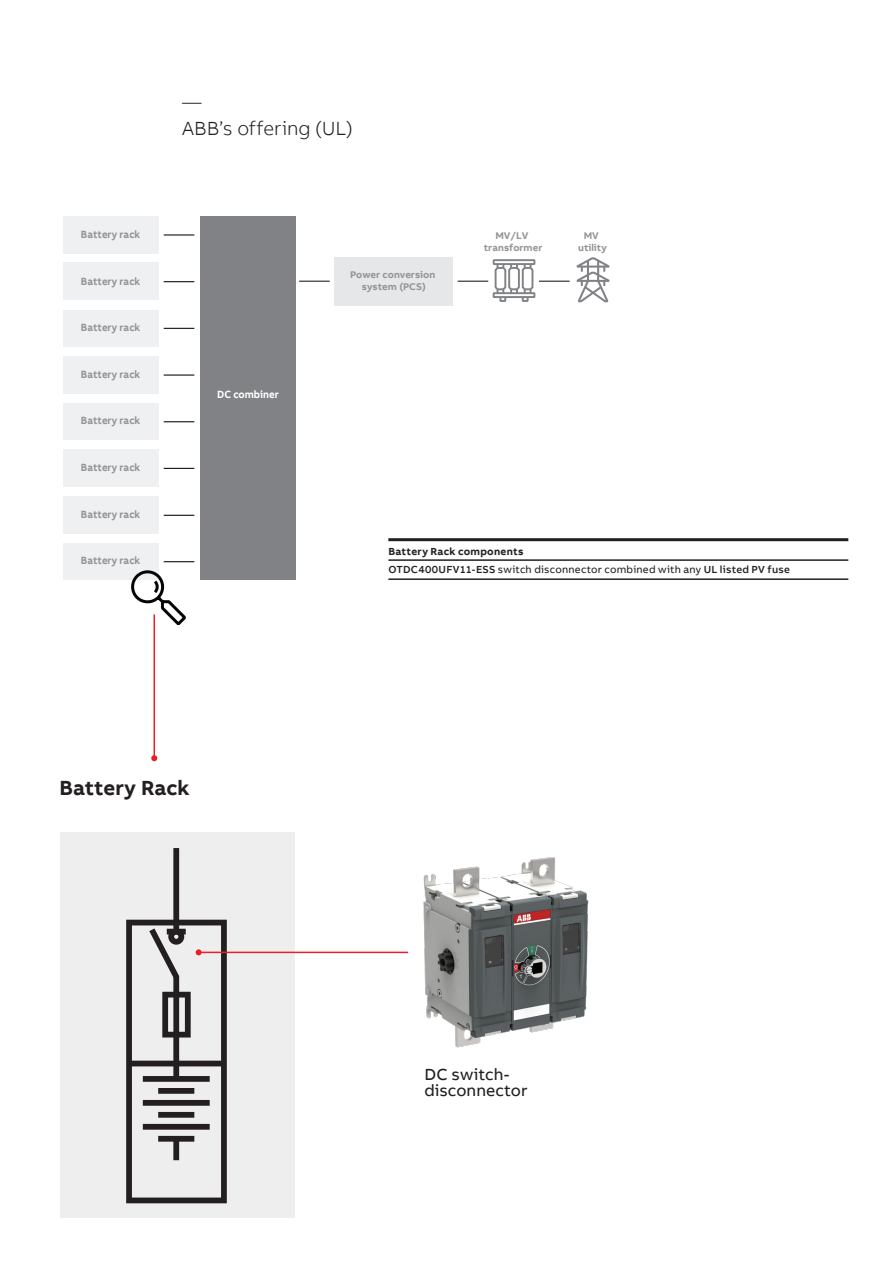
<style>
.page{position:relative;width:893px;height:1263px;background:#fff}
.page>*{position:absolute;margin:0;border:0;box-sizing:border-box;transform-origin:0 0}
.Table_Content_Right{font:700 21px "AB Bvoice";letter-spacing:.005em;color:#231f20}
.Lead_13pt_18pt{font:300 19.5px "AB Bvoice";color:#231f20}
.t1{font:16.5px/16.5px "AB Bvoice";letter-spacing:.005em;color:#231f20}
.t2{font:700 10.8px "AB Bvoice";color:#939598;scale:.93 1}
.t3{font:700 10.8px "AB Bvoice";color:#fff;scale:.93 1}
.Table_Content_Left_7{font:10.5px "AB Bvoice";letter-spacing:.02em;color:#231f20}
.Table_Title_Left_7pt{font:700 10.5px "AB Bvoice";letter-spacing:.025em;color:#231f20}
.t4{font:700 9.9px/12px "AB Bvoice";color:#939598;text-align:center}
.s1{font-weight:500}
</style>
<div class="page">
<img style="left:423px;top:857px;width:166px;height:191px">
<div style="left:60px;top:832px;width:234px;height:385px;background:#eeeeef"></div>
<div style="left:63px;top:497px;width:96px;height:37px;background:#eef0f2"></div>
<div style="left:63px;top:543px;width:96px;height:37px;background:#eef0f2"></div>
<div style="left:63px;top:403px;width:96px;height:37px;background:#eef0f2"></div>
<div style="left:63px;top:450px;width:96px;height:37px;background:#eef0f2"></div>
<div style="left:63px;top:310px;width:96px;height:36px;background:#eef0f2"></div>
<div style="left:63px;top:356px;width:96px;height:38px;background:#eef0f2"></div>
<div style="left:63px;top:216px;width:96px;height:37px;background:#eef0f2"></div>
<div style="left:63px;top:262px;width:96px;height:37px;background:#eef0f2"></div>
<div style="left:200px;top:216px;width:96px;height:364px;background:#808285"></div>
<hr style="left:164px;top:561px;width:30px;height:1px;background:#231f20">
<hr style="left:164px;top:515px;width:30px;height:1px;background:#231f20">
<hr style="left:164px;top:468px;width:30px;height:1px;background:#231f20">
<hr style="left:164px;top:421px;width:30px;height:1px;background:#231f20">
<hr style="left:164px;top:374px;width:30px;height:2px;background:#231f20">
<hr style="left:164px;top:328px;width:30px;height:1px;background:#231f20">
<hr style="left:164px;top:281px;width:30px;height:1px;background:#231f20">
<hr style="left:164px;top:234px;width:30px;height:2px;background:#231f20">
<svg style="left:131px;top:570px;width:55px;height:58px"></svg>
<hr style="left:154px;top:614px;width:1px;height:144px;background:#ee1c28">
<svg style="left:151px;top:755px;width:6px;height:6px"></svg>
<svg style="left:144px;top:927px;width:38px;height:149px"></svg>
<div style="left:173px;top:1140px;width:6px;height:20px;background:#231f20"></div>
<div style="left:173px;top:848px;width:6px;height:82px;background:#231f20"></div>
<div style="left:143px;top:1076px;width:67px;height:6px;background:#231f20"></div>
<div style="left:129px;top:1061px;width:95px;height:5px;background:#231f20"></div>
<div style="left:158px;top:1088px;width:36px;height:6px;background:#231f20"></div>
<div style="left:167px;top:929px;width:19px;height:5px;background:#231f20"></div>
<div style="left:143px;top:1100px;width:67px;height:6px;background:#231f20"></div>
<div style="left:158px;top:1112px;width:36px;height:6px;background:#231f20"></div>
<div style="left:143px;top:1124px;width:67px;height:6px;background:#231f20"></div>
<div style="left:158px;top:1136px;width:36px;height:6px;background:#231f20"></div>
<div style="left:162px;top:992px;width:29px;height:45px;border:6px solid #231f20"></div>
<div style="left:168px;top:929px;width:16px;height:16px;border:6px solid #231f20;border-radius:50%"></div>
<div style="left:126px;top:920px;width:101px;height:283px;border:6px solid #231f20"></div>
<hr style="left:199px;top:952px;width:209px;height:1px;background:#ee1c28">
<svg style="left:196px;top:949px;width:6px;height:6px"></svg>
<div style="left:335px;top:257px;width:118px;height:48px;background:#e6e7e9"></div>
<svg style="left:493px;top:259px;width:42px;height:43px"></svg>
<svg style="left:576px;top:257px;width:34px;height:45px"></svg>
<hr style="left:539px;top:281px;width:31px;height:1px;background:#231f20">
<hr style="left:458px;top:281px;width:30px;height:1px;background:#231f20">
<hr style="left:299px;top:281px;width:31px;height:1px;background:#231f20">
<hr style="left:388px;top:538px;width:460px;height:3px;background:#231f20">
<hr style="left:388px;top:578px;width:460px;height:2px;background:#231f20">
<hr style="left:388px;top:559px;width:460px;height:2px;background:#231f20">
<p class="t2" style="left:81px;top:227px;width:65px">Battery rack</p>
<p class="t2" style="left:81px;top:274px;width:65px">Battery rack</p>
<p class="t2" style="left:81px;top:321px;width:65px">Battery rack</p>
<p class="t2" style="left:81px;top:367px;width:65px">Battery rack</p>
<p class="t2" style="left:81px;top:414px;width:65px">Battery rack</p>
<p class="t2" style="left:81px;top:460px;width:65px">Battery rack</p>
<p class="t2" style="left:81px;top:507px;width:65px">Battery rack</p>
<p class="t2" style="left:81px;top:554px;width:65px">Battery rack</p>
<p class="Lead_13pt_18pt" style="left:182px;top:90px;width:21px">—</p>
<p class="Lead_13pt_18pt" style="left:182px;top:117px;width:172px">ABB’s offering (UL)</p>
<p class="t3" style="left:217px;top:388px;width:68px">DC combiner</p>
<p class="t4" style="left:350px;top:269px;width:87px">Power conversion system (PCS)</p>
<p class="t4" style="left:484px;top:229px;width:60px">MV/LV transformer</p>
<p class="t4" style="left:578px;top:229px;width:30px">MV utility</p>
<p class="Table_Title_Left_7pt" style="left:388px;top:545px;width:137px">Battery Rack components</p>
<p class="Table_Content_Left_7" style="left:388px;top:563px;width:403px"><span class="s1">OTDC400UFV11-ESS</span> switch disconnector combined with any <span class="s1">UL listed PV fuse</span></p>
<p class="Table_Content_Right" style="left:59px;top:775px;width:132px">Battery Rack</p>
<p class="t1" style="left:425px;top:1066px;width:105px">DC switch&shy;disconnector</p>
</div>
